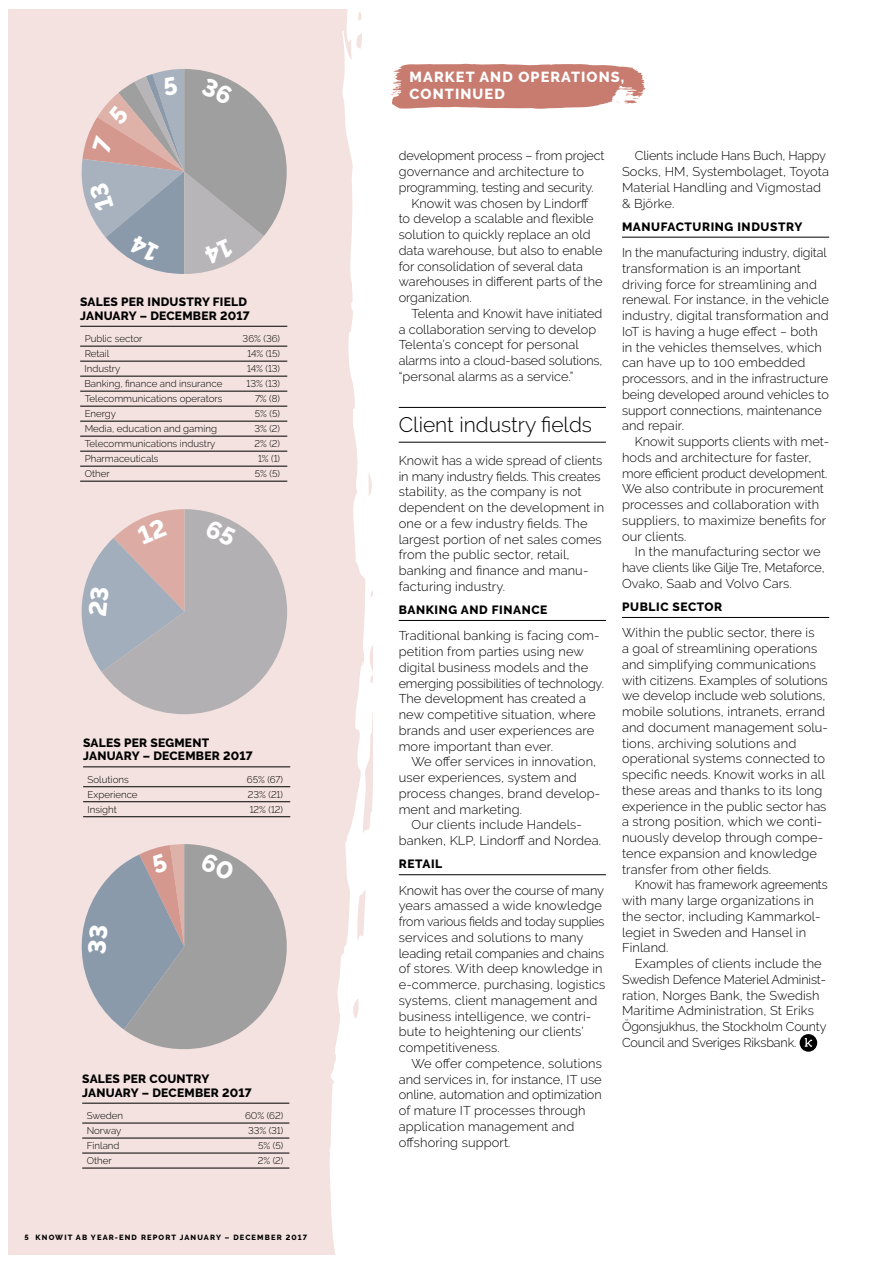
<style>
.page{position:relative;width:893px;height:1263px;background:#fff}
.page>*{position:absolute;margin:0;border:0;box-sizing:border-box;transform-origin:0 0}
.t1{font:300 21px "Raleway";color:#000}
.t2{font:800 14.55px/16.5px "Raleway";letter-spacing:.075em;color:#fff}
.t3{font:300 12.75px/15.8px "Raleway";letter-spacing:.005em;color:#000}
.t4{font:800 12px/13.5px "Raleway";letter-spacing:.02em;color:#000}
.t5{font:800 12px "Raleway";letter-spacing:.05em;color:#000}
.t6{font:300 9.75px "Raleway";color:#000}
.t7{font:800 7.5px "Raleway";letter-spacing:.15em;color:#000}
</style>
<div class="page">
<div style="left:9px;top:9px;width:364px;height:1245px;background:#f3e2df"></div>
<svg style="left:329px;top:9px;width:180px;height:1246px"></svg>
<svg style="left:391px;top:64px;width:255px;height:45px;background:#ce8c82"></svg>
<hr style="left:83px;top:766px;width:207px;height:1px;background:#000">
<hr style="left:83px;top:786px;width:207px;height:1px;background:#000">
<hr style="left:83px;top:801px;width:207px;height:1px;background:#000">
<hr style="left:83px;top:816px;width:207px;height:1px;background:#000">
<hr style="left:82px;top:1103px;width:207px;height:1px;background:#000">
<hr style="left:82px;top:1123px;width:207px;height:1px;background:#000">
<hr style="left:82px;top:1138px;width:207px;height:1px;background:#000">
<hr style="left:82px;top:1153px;width:207px;height:1px;background:#000">
<hr style="left:82px;top:1168px;width:207px;height:1px;background:#000">
<hr style="left:80px;top:326px;width:207px;height:1px;background:#000">
<hr style="left:80px;top:346px;width:207px;height:1px;background:#000">
<hr style="left:80px;top:361px;width:207px;height:1px;background:#000">
<hr style="left:80px;top:376px;width:207px;height:1px;background:#000">
<hr style="left:80px;top:391px;width:207px;height:1px;background:#000">
<hr style="left:80px;top:406px;width:207px;height:1px;background:#000">
<hr style="left:80px;top:421px;width:207px;height:1px;background:#000">
<hr style="left:80px;top:436px;width:207px;height:1px;background:#000">
<hr style="left:80px;top:451px;width:207px;height:1px;background:#000">
<hr style="left:80px;top:466px;width:207px;height:1px;background:#000">
<hr style="left:80px;top:481px;width:207px;height:1px;background:#000">
<hr style="left:399px;top:407px;width:207px;height:1px;background:#000">
<hr style="left:399px;top:442px;width:207px;height:1px;background:#000">
<hr style="left:399px;top:620px;width:207px;height:1px;background:#000">
<hr style="left:399px;top:874px;width:207px;height:1px;background:#000">
<hr style="left:622px;top:237px;width:207px;height:1px;background:#000">
<hr style="left:622px;top:617px;width:207px;height:1px;background:#000">
<div style="left:800px;top:1034px;width:17px;height:18px;background:#000;border-radius:50%"></div>
<svg style="left:805px;top:1038px;width:7px;height:9px"></svg>
<svg style="left:81px;top:69px;width:206px;height:205px"></svg>
<svg style="left:81px;top:509px;width:206px;height:205px"></svg>
<svg style="left:81px;top:844px;width:206px;height:205px"></svg>
<p class="t4" style="left:80px;top:295px;width:171px">SALES PER INDUSTRY FIELD<br>JANUARY – DECEMBER 2017</p>
<p class="t6" style="left:85px;top:333px;width:59px">Public sector</p>
<p class="t6" style="left:243px;top:333px;width:39px">36% (36)</p>
<p class="t6" style="left:85px;top:348px;width:26px">Retail</p>
<p class="t6" style="left:247px;top:348px;width:34px">14% (15)</p>
<p class="t6" style="left:84px;top:363px;width:38px">Industry</p>
<p class="t6" style="left:247px;top:363px;width:34px">14% (13)</p>
<p class="t6" style="left:84px;top:378px;width:139px">Banking, finance and insurance</p>
<p class="t6" style="left:247px;top:378px;width:35px">13% (13)</p>
<p class="t6" style="left:85px;top:393px;width:139px">Telecommunications operators</p>
<p class="t6" style="left:255px;top:393px;width:27px">7% (8)</p>
<p class="t6" style="left:85px;top:408px;width:33px">Energy</p>
<p class="t6" style="left:255px;top:408px;width:27px">5% (5)</p>
<p class="t6" style="left:85px;top:423px;width:134px">Media, education and gaming</p>
<p class="t6" style="left:254px;top:423px;width:27px">3% (2)</p>
<p class="t6" style="left:85px;top:438px;width:132px">Telecommunications industry</p>
<p class="t6" style="left:255px;top:438px;width:27px">2% (2)</p>
<p class="t6" style="left:85px;top:453px;width:75px">Pharmaceuticals</p>
<p class="t6" style="left:258px;top:453px;width:23px">1% (1)</p>
<p class="t6" style="left:85px;top:468px;width:27px">Other</p>
<p class="t6" style="left:255px;top:468px;width:27px">5% (5)</p>
<p class="t4" style="left:83px;top:736px;width:171px">SALES PER SEGMENT<br>JANUARY – DECEMBER 2017</p>
<p class="t6" style="left:88px;top:774px;width:43px">Solutions</p>
<p class="t6" style="left:247px;top:774px;width:38px">65% (67)</p>
<p class="t6" style="left:88px;top:789px;width:52px">Experience</p>
<p class="t6" style="left:248px;top:789px;width:37px">23% (21)</p>
<p class="t6" style="left:88px;top:804px;width:31px">Insight</p>
<p class="t6" style="left:250px;top:804px;width:35px">12% (12)</p>
<p class="t4" style="left:82px;top:1072px;width:171px">SALES PER COUNTRY<br>JANUARY – DECEMBER 2017</p>
<p class="t6" style="left:87px;top:1110px;width:38px">Sweden</p>
<p class="t6" style="left:245px;top:1110px;width:40px">60% (62)</p>
<p class="t6" style="left:87px;top:1125px;width:36px">Norway</p>
<p class="t6" style="left:248px;top:1125px;width:37px">33% (31)</p>
<p class="t6" style="left:87px;top:1140px;width:34px">Finland</p>
<p class="t6" style="left:258px;top:1140px;width:27px">5% (5)</p>
<p class="t6" style="left:87px;top:1155px;width:27px">Other</p>
<p class="t6" style="left:258px;top:1155px;width:27px">2% (2)</p>
<p class="t7" style="left:24px;top:1232px;width:284px">5 KNOWIT AB YEAR-END REPORT JANUARY – DECEMBER 2017</p>
<p class="t2" style="left:410px;top:69px;width:216px">MARKET AND OPERATIONS,<br>CONTINUED</p>
<p class="t3" style="left:399px;top:148px;width:207px">development process – from project</p>
<p class="t3" style="left:399px;top:164px;width:187px">governance and architecture to</p>
<p class="t3" style="left:399px;top:179px;width:197px">programming, testing and security.</p>
<p class="t3" style="left:411px;top:195px;width:179px">Knowit was chosen by Lindorff</p>
<p class="t3" style="left:399px;top:211px;width:196px">to develop a scalable and flexible</p>
<p class="t3" style="left:399px;top:227px;width:193px">solution to quickly replace an old</p>
<p class="t3" style="left:399px;top:242px;width:205px">data warehouse, but also to enable</p>
<p class="t3" style="left:399px;top:258px;width:186px">for consolidation of several data</p>
<p class="t3" style="left:399px;top:274px;width:205px">warehouses in different parts of the</p>
<p class="t3" style="left:399px;top:290px;width:75px">organization.</p>
<p class="t3" style="left:411px;top:305px;width:192px">Telenta and Knowit have initiated</p>
<p class="t3" style="left:399px;top:321px;width:199px">a collaboration serving to develop</p>
<p class="t3" style="left:399px;top:337px;width:182px">Telenta’s concept for personal</p>
<p class="t3" style="left:399px;top:353px;width:205px">alarms into a cloud-based solutions,</p>
<p class="t3" style="left:399px;top:368px;width:176px">“personal alarms as a service.”</p>
<h1 class="t1" style="left:399px;top:412px;width:195px">Client industry fields</h1>
<p class="t3" style="left:399px;top:452px;width:207px">Knowit has a wide spread of clients in many industry fields. This creates stability, as the company is not dependent on the development in one or a few industry fields. The largest portion of net sales comes from the public sector, retail, banking and finance and manu&shy;facturing industry.</p>
<p class="t5" style="left:399px;top:603px;width:150px">BANKING AND FINANCE</p>
<p class="t3" style="left:399px;top:628px;width:207px">Traditional banking is facing com&shy;petition from parties using new digital business models and the emerging possibilities of technology.<br>The development has created a new competitive situation, where brands and user experiences are more important than ever.</p>
<p class="t3" style="left:399px;top:754px;width:203px;text-indent:13px">We offer services in innovation, user experiences, system and process changes, brand develop&shy;ment and marketing.</p>
<p class="t3" style="left:399px;top:817px;width:204px;text-align:center">Our clients include Handels&shy;banken, KLP, Lindorff and Nordea.</p>
<p class="t4" style="left:399px;top:857px;width:45px">RETAIL</p>
<p class="t3" style="left:399px;top:882px;width:208px">Knowit has over the course of many years amassed a wide knowledge from various fields and today supplies services and solutions to many leading retail companies and chains of stores. With deep knowledge in e-commerce, purchasing, logistics systems, client management and business intelligence, we contri&shy;bute to heightening our clients’ competitiveness.</p>
<p class="t3" style="left:399px;top:1055px;width:205px;text-indent:13px">We offer competence, solutions and services in, for instance, IT use online, automation and optimization of mature IT processes through application management and offshoring support.</p>
<p class="t3" style="left:622px;top:148px;width:208px;text-indent:13px">Clients include Hans Buch, Happy<br>Socks, HM, Systembolaget, Toyota<br>Material Handling and Vigmostad &amp; Björke.</p>
<p class="t5" style="left:622px;top:220px;width:182px">MANUFACTURING INDUSTRY</p>
<p class="t3" style="left:622px;top:245px;width:209px">In the manufacturing industry, digital transformation is an important driving force for streamlining and renewal. For instance, in the vehicle industry, digital transformation and IoT is having a huge effect − both in the vehicles themselves, which can have up to 100 embedded processors, and in the infrastructure being developed around vehicles to support connections, maintenance and repair.</p>
<p class="t3" style="left:622px;top:434px;width:209px;text-indent:13px">Knowit supports clients with met&shy;hods and architecture for faster, more efficient product development.<br>We also contribute in procurement processes and collaboration with suppliers, to maximize benefits for our clients.</p>
<p class="t3" style="left:622px;top:544px;width:204px;text-indent:13px">In the manufacturing sector we have clients like Gilje Tre, Metaforce,<br>Ovako, Saab and Volvo Cars.</p>
<p class="t5" style="left:622px;top:600px;width:102px">PUBLIC SECTOR</p>
<p class="t3" style="left:622px;top:625px;width:208px">Within the public sector, there is<br>a goal of streamlining operations and simplifying communications with citizens. Examples of solutions we develop include web solutions, mobile solutions, intranets, errand and document management solu&shy;tions, archiving solutions and operational systems connected to specific needs. Knowit works in all these areas and thanks to its long experience in the public sector has a strong position, which we conti&shy;nuously develop through compe&shy;tence expansion and knowledge transfer from other fields.</p>
<p class="t3" style="left:622px;top:877px;width:207px;text-indent:13px">Knowit has framework agreements with many large organizations in the sector, including Kammarkol&shy;legiet in Sweden and Hansel in<br>Finland.</p>
<p class="t3" style="left:622px;top:956px;width:206px;text-indent:13px">Examples of clients include the Swedish Defence Materiel Administ&shy;ration, Norges Bank, the Swedish Maritime Administration, St Eriks Ögonsjukhus, the Stockholm County Council and Sveriges Riksbank.</p>
</div>
